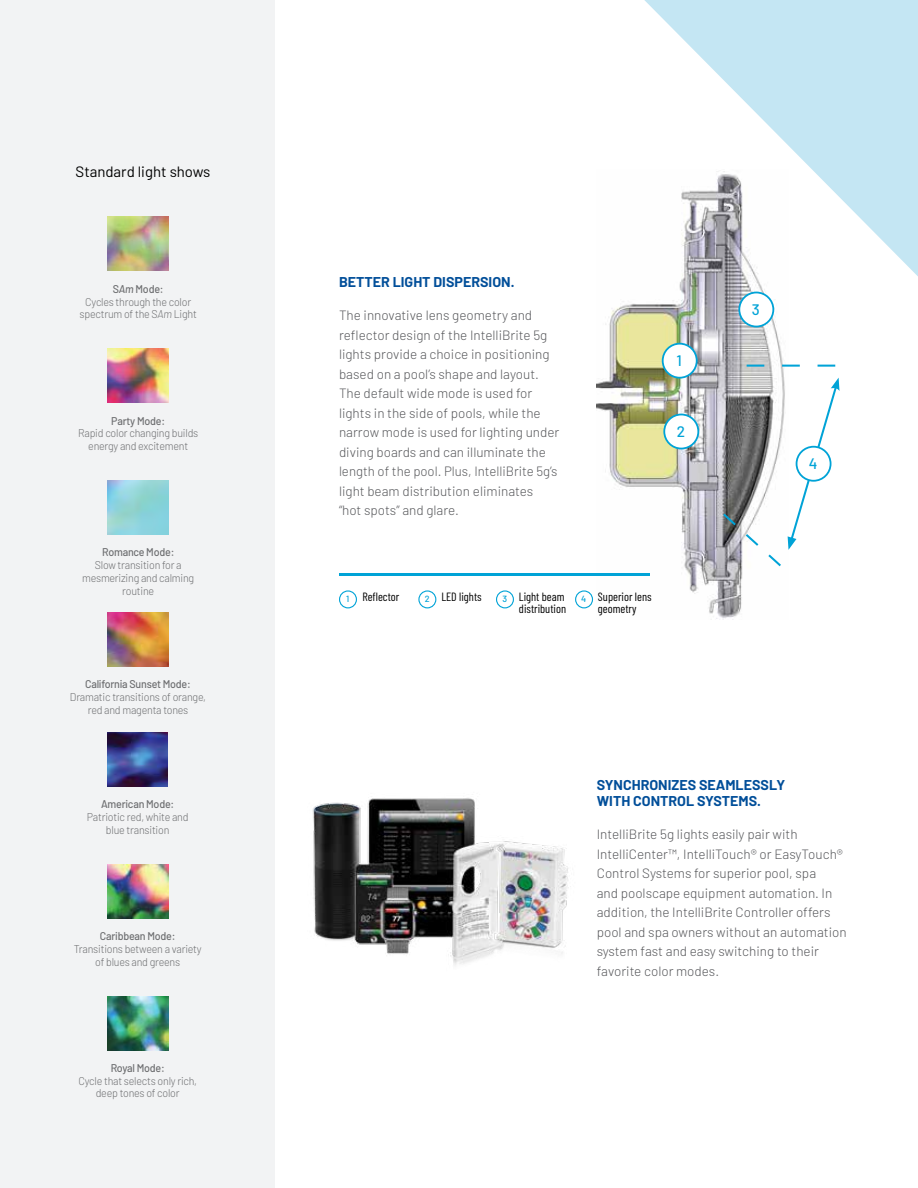
<style>
.page{position:relative;width:918px;height:1188px;background:#fff}
.page>*{position:absolute;margin:0;border:0;box-sizing:border-box;transform-origin:0 0}
.t1{font:500 15.3px "Barlow";color:#00a3d7}
.t2{font:15px "Barlow";color:#000}
.t3{font:700 14.25px/16.5px "Barlow";color:#004e99}
.t4{font:300 13.5px/19.5px "Barlow";color:#57585b}
.t5{font:12px/12.1px "Barlow Condensed";color:#000}
.t6{font:300 11.25px/12.8px "Barlow";letter-spacing:-.02em;color:#6d6e70;text-align:center;scale:.95 1}
.t7{font:500 11.25px "Barlow";letter-spacing:-.02em;color:#6d6e70;scale:.95 1}
.t8{font:500 9px "Barlow";color:#00a3d7}
.s1{font-weight:500}
.s2{font-weight:500;font-style:italic}
.s3{font-style:italic}
</style>
<div class="page">
<svg style="left:644px;top:0;width:274px;height:276px;fill:#c4e6f3"></svg>
<div style="left:0;top:0;width:274px;height:1188px;background:#f2f3f4"></div>
<img style="left:597px;top:170px;width:191px;height:449px">
<svg style="left:747px;top:365px;width:88px;height:2px"></svg>
<svg style="left:721px;top:378px;width:119px;height:190px"></svg>
<div style="left:663px;top:344px;width:34px;height:34px;background:#fff;border-radius:50%"></div>
<div style="left:662px;top:343px;width:36px;height:36px;border:2px solid #00a3d7;border-radius:50%"></div>
<div style="left:664px;top:415px;width:34px;height:34px;background:#fff;border-radius:50%"></div>
<div style="left:663px;top:414px;width:36px;height:35px;border:2px solid #00a3d7;border-radius:50%"></div>
<div style="left:739px;top:293px;width:34px;height:34px;background:#fff;border-radius:50%"></div>
<div style="left:738px;top:292px;width:36px;height:35px;border:2px solid #00a3d7;border-radius:50%"></div>
<div style="left:797px;top:447px;width:34px;height:34px;background:#fff;border-radius:50%"></div>
<div style="left:796px;top:446px;width:35px;height:36px;border:2px solid #00a3d7;border-radius:50%"></div>
<hr style="left:339px;top:573px;width:311px;height:3px;background:#00a3d7">
<img style="left:108px;top:216px;width:61px;height:54px">
<img style="left:108px;top:348px;width:61px;height:54px">
<img style="left:108px;top:612px;width:61px;height:54px">
<img style="left:107px;top:733px;width:60px;height:54px">
<img style="left:107px;top:865px;width:61px;height:54px">
<img style="left:107px;top:997px;width:61px;height:54px">
<div style="left:339px;top:590px;width:18px;height:18px;border:1px solid #00a3d7;border-radius:50%"></div>
<div style="left:418px;top:590px;width:18px;height:18px;border:1px solid #00a3d7;border-radius:50%"></div>
<div style="left:496px;top:590px;width:18px;height:18px;border:1px solid #00a3d7;border-radius:50%"></div>
<div style="left:575px;top:590px;width:18px;height:18px;border:1px solid #00a3d7;border-radius:50%"></div>
<img style="left:312px;top:798px;width:257px;height:167px">
<p class="t2" style="left:76px;top:161px;width:136px">Standard light shows</p>
<p class="t6" style="left:80px;top:282px;width:125px"><span class="s1">S</span><span class="s2">Am</span> <span class="s1">Mode:<br></span>Cycles through the color spectrum of the S<span class="s3">Am</span> Light</p>
<p class="t7" style="left:111px;top:412px;width:58px">Party Mode:</p>
<p class="t6" style="left:78px;top:426px;width:128px">Rapid color changing builds energy and excitement</p>
<p class="t7" style="left:102px;top:544px;width:78px">Romance Mode:</p>
<p class="t6" style="left:82px;top:558px;width:119px">Slow transition for a mesmerizing and calming routine</p>
<p class="t7" style="left:85px;top:676px;width:113px">California Sunset Mode:</p>
<p class="t6" style="left:70px;top:690px;width:145px">Dramatic transitions of orange, red and magenta tones</p>
<p class="t7" style="left:101px;top:796px;width:78px">American Mode:</p>
<p class="t6" style="left:87px;top:810px;width:108px">Patriotic red, white and blue transition</p>
<p class="t7" style="left:100px;top:928px;width:81px">Caribbean Mode:</p>
<p class="t6" style="left:74px;top:942px;width:136px">Transitions between a variety of blues and greens</p>
<p class="t7" style="left:111px;top:1060px;width:58px">Royal Mode:</p>
<p class="t6" style="left:78px;top:1074px;width:126px">Cycle that selects only rich, deep tones of color</p>
<p class="t3" style="left:339px;top:273px;width:177px">BETTER LIGHT DISPERSION.</p>
<p class="t4" style="left:339px;top:305px;width:222px">The innovative lens geometry and reflector design of the IntelliBrite 5g lights provide a choice in positioning based on a pool’s shape and layout.<br>The default wide mode is used for lights in the side of pools, while the narrow mode is used for lighting under diving boards and can illuminate the length of the pool. Plus, IntelliBrite 5g’s light beam distribution eliminates<br>“hot spots” and glare.</p>
<p class="t1" style="left:677px;top:350px;width:7px">1</p>
<p class="t1" style="left:677px;top:421px;width:10px">2</p>
<p class="t5" style="left:362px;top:590px;width:39px">Reflector</p>
<p class="t5" style="left:441px;top:590px;width:42px">LED lights</p>
<p class="t5" style="left:519px;top:590px;width:49px">Light beam distribution</p>
<p class="t5" style="left:598px;top:590px;width:55px">Superior lens geometry</p>
<p class="t8" style="left:346px;top:592px;width:5px">1</p>
<p class="t8" style="left:425px;top:592px;width:6px">2</p>
<p class="t8" style="left:502px;top:592px;width:6px">3</p>
<p class="t8" style="left:581px;top:592px;width:7px">4</p>
<p class="t1" style="left:752px;top:299px;width:9px">3</p>
<p class="t1" style="left:809px;top:452px;width:10px">4</p>
<p class="t3" style="left:597px;top:775px;width:190px">SYNCHRONIZES SEAMLESSLY<br>WITH CONTROL SYSTEMS.</p>
<p class="t4" style="left:597px;top:824px;width:251px">IntelliBrite 5g lights easily pair with IntelliCenter™, IntelliTouch® or EasyTouch® Control Systems for superior pool, spa<br>and poolscape equipment automation. In addition, the IntelliBrite Controller offers pool and spa owners without an automation system fast and easy switching to their favorite color modes.</p>
</div>
